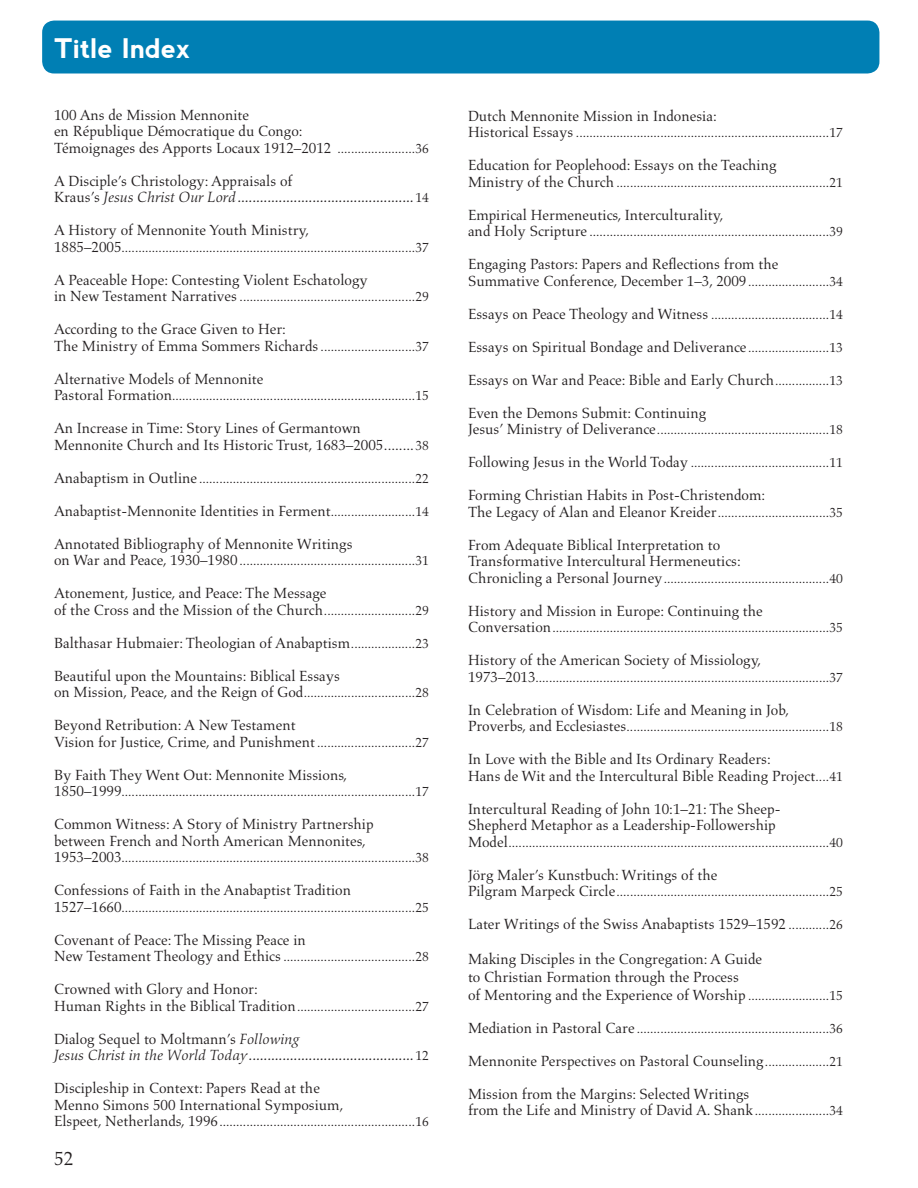
<style>
.page{position:relative;width:918px;height:1188px;background:#fff}
.page>*{position:absolute;margin:0;border:0;box-sizing:border-box;transform-origin:0 0}
.t1{font:700 27px "nevis";color:#fff}
.t2{font:19.5px "Aldus LT Std";color:#231f20}
.t3{font:15px/16.5px "Aldus LT Std";color:#231f20}
.t4{font:italic 15px "Aldus Nova Pro";color:#231f20}
.t5{font:13.5px "Aldus LT Std";color:#231f20}
.s1{font-size:13.5px}
.s2{font-family:"Aldus LT Std";font-style:normal}
.s3{font-family:"Aldus LT Std";font-style:normal;font-size:13.5px}
.s4{font-size:15px}
.s5{font-family:"Aldus Nova Pro";font-style:italic}
</style>
<div class="page">
<div style="left:42px;top:21px;width:837px;height:53px;background:#007fb4;border-radius:12px"></div>
<h1 class="t1" style="left:54px;top:33px;width:138px">Title Index</h1>
<p class="t3" style="left:54px;top:107px;width:377px">100 Ans de Mission Mennonite<br>en République Démocratique du Congo:<br>Témoignages des Apports Locaux 1912–2012 <span class="s1">.......................36</span></p>
<p class="t3" style="left:54px;top:173px;width:240px">A Disciple’s Christology: Appraisals of</p>
<p class="t4" style="left:54px;top:188px;width:376px"><span class="s2">Kraus’s</span> Jesus Christ Our Lord...............................................<span class="s3">14</span></p>
<p class="t3" style="left:54px;top:222px;width:257px">A History of Mennonite Youth Ministry,</p>
<p class="t5" style="left:54px;top:240px;width:377px"><span class="s4">1885–2005</span>.......................................................................................37</p>
<p class="t3" style="left:54px;top:272px;width:315px">A Peaceable Hope: Contesting Violent Eschatology</p>
<p class="t5" style="left:54px;top:289px;width:377px"><span class="s4">in New Testament Narratives</span> ....................................................29</p>
<p class="t3" style="left:54px;top:321px;width:377px">According to the Grace Given to Her:<br>The Ministry of Emma Sommers Richards <span class="s1">............................37</span></p>
<p class="t3" style="left:54px;top:371px;width:211px">Alternative Models of Mennonite</p>
<p class="t5" style="left:54px;top:388px;width:376px"><span class="s4">Pastoral Formation</span>........................................................................15</p>
<p class="t3" style="left:54px;top:420px;width:376px">An Increase in Time: Story Lines of Germantown<br>Mennonite Church and Its Historic Trust, 1683–2005........<span class="s1">38</span></p>
<p class="t5" style="left:54px;top:471px;width:376px"><span class="s4">Anabaptism in Outline</span> ................................................................22</p>
<p class="t3" style="left:54px;top:503px;width:377px">Anabaptist-Mennonite Identities in Ferment<span class="s1">.........................14</span></p>
<p class="t3" style="left:54px;top:536px;width:300px">Annotated Bibliography of Mennonite Writings</p>
<p class="t5" style="left:54px;top:553px;width:376px"><span class="s4">on War and Peace, 1930–1980</span> ....................................................31</p>
<p class="t3" style="left:54px;top:585px;width:376px">Atonement, Justice, and Peace: The Message<br>of the Cross and the Mission of the Church<span class="s1">...........................29</span></p>
<p class="t3" style="left:54px;top:635px;width:376px">Balthasar Hubmaier: Theologian of Anabaptism<span class="s1">...................23</span></p>
<p class="t3" style="left:54px;top:668px;width:287px">Beautiful upon the Mountains: Biblical Essays</p>
<p class="t5" style="left:54px;top:685px;width:377px"><span class="s4">on Mission, Peace, and the Reign of God</span>.................................28</p>
<p class="t3" style="left:54px;top:717px;width:377px">Beyond Retribution: A New Testament<br>Vision for Justice, Crime, and Punishment<span class="s1">.............................27</span></p>
<p class="t3" style="left:54px;top:767px;width:295px">By Faith They Went Out: Mennonite Missions,</p>
<p class="t5" style="left:54px;top:784px;width:377px"><span class="s4">1850–1999</span>.......................................................................................17</p>
<p class="t3" style="left:54px;top:816px;width:321px">Common Witness: A Story of Ministry Partnership between French and North American Mennonites,</p>
<p class="t5" style="left:54px;top:850px;width:377px"><span class="s4">1953–2003</span>.......................................................................................38</p>
<p class="t3" style="left:54px;top:882px;width:299px">Confessions of Faith in the Anabaptist Tradition</p>
<p class="t5" style="left:54px;top:900px;width:377px"><span class="s4">1527–1660</span>.......................................................................................25</p>
<p class="t3" style="left:54px;top:932px;width:253px">Covenant of Peace: The Missing Peace in</p>
<p class="t5" style="left:54px;top:949px;width:376px"><span class="s4">New Testament Theology and Ethics</span> .......................................28</p>
<p class="t3" style="left:54px;top:981px;width:205px">Crowned with Glory and Honor:</p>
<p class="t5" style="left:54px;top:999px;width:376px"><span class="s4">Human Rights in the Biblical Tradition</span>...................................27</p>
<p class="t3" style="left:54px;top:1031px;width:247px">Dialog Sequel to Moltmann’s <span class="s5">Following</span></p>
<p class="t4" style="left:54px;top:1046px;width:376px">Jesus Christ in the World Today ............................................<span class="s3">12</span></p>
<p class="t3" style="left:54px;top:1080px;width:291px">Discipleship in Context: Papers Read at the<br>Menno Simons 500 International Symposium,</p>
<p class="t5" style="left:54px;top:1114px;width:377px"><span class="s4">Elspeet, Netherlands, 1996</span>..........................................................16</p>
<h2 class="t2" style="left:54px;top:1148px;width:21px">52</h2>
<p class="t3" style="left:468px;top:108px;width:250px">Dutch Mennonite Mission in Indonesia:</p>
<p class="t5" style="left:468px;top:125px;width:377px"><span class="s4">Historical Essays</span> ...........................................................................17</p>
<p class="t3" style="left:468px;top:157px;width:310px">Education for Peoplehood: Essays on the Teaching</p>
<p class="t5" style="left:468px;top:175px;width:376px"><span class="s4">Ministry of the Church</span> ...............................................................21</p>
<p class="t3" style="left:468px;top:207px;width:257px">Empirical Hermeneutics, Interculturality,</p>
<p class="t5" style="left:468px;top:224px;width:377px"><span class="s4">and Holy Scripture</span> .......................................................................39</p>
<p class="t3" style="left:468px;top:256px;width:377px">Engaging Pastors: Papers and Reflections from the<br>Summative Conference, December 1–3, 2009<span class="s1">........................34</span></p>
<p class="t5" style="left:468px;top:307px;width:377px"><span class="s4">Essays on Peace Theology and Witness</span> ...................................14</p>
<p class="t3" style="left:468px;top:339px;width:376px">Essays on Spiritual Bondage and Deliverance<span class="s1">........................13</span></p>
<p class="t3" style="left:468px;top:372px;width:377px">Essays on War and Peace: Bible and Early Church<span class="s1">................13</span></p>
<p class="t3" style="left:468px;top:405px;width:240px">Even the Demons Submit: Continuing</p>
<p class="t5" style="left:468px;top:422px;width:377px"><span class="s4">Jesus’ Ministry of Deliverance</span>...................................................18</p>
<p class="t5" style="left:468px;top:455px;width:376px"><span class="s4">Following Jesus in the World Today</span> .........................................11</p>
<p class="t3" style="left:468px;top:487px;width:299px">Forming Christian Habits in Post-Christendom:</p>
<p class="t5" style="left:468px;top:505px;width:376px"><span class="s4">The Legacy of Alan and Eleanor Kreider</span>.................................35</p>
<p class="t3" style="left:468px;top:537px;width:274px">From Adequate Biblical Interpretation to<br>Transformative Intercultural Hermeneutics:</p>
<p class="t5" style="left:468px;top:571px;width:377px"><span class="s4">Chronicling a Personal Journey</span>.................................................40</p>
<p class="t3" style="left:468px;top:603px;width:296px">History and Mission in Europe: Continuing the</p>
<p class="t5" style="left:468px;top:620px;width:377px"><span class="s4">Conversation</span>..................................................................................35</p>
<p class="t3" style="left:468px;top:652px;width:295px">History of the American Society of Missiology,</p>
<p class="t5" style="left:468px;top:670px;width:377px"><span class="s4">1973–2013</span>.......................................................................................37</p>
<p class="t3" style="left:468px;top:702px;width:323px">In Celebration of Wisdom: Life and Meaning in Job,</p>
<p class="t5" style="left:468px;top:719px;width:376px"><span class="s4">Proverbs, and Ecclesiastes</span>............................................................18</p>
<p class="t3" style="left:468px;top:751px;width:376px">In Love with the Bible and Its Ordinary Readers:<br>Hans de Wit and the Intercultural Bible Reading Project<span class="s1">....41</span></p>
<p class="t3" style="left:468px;top:801px;width:314px">Intercultural Reading of John 10:1–21: The Sheep-<br>Shepherd Metaphor as a Leadership-Followership</p>
<p class="t5" style="left:468px;top:835px;width:377px"><span class="s4">Model</span>...............................................................................................40</p>
<p class="t3" style="left:468px;top:867px;width:251px">Jörg Maler’s Kunstbuch: Writings of the</p>
<p class="t5" style="left:468px;top:884px;width:377px"><span class="s4">Pilgram Marpeck Circle</span>...............................................................25</p>
<p class="t3" style="left:468px;top:916px;width:376px">Later Writings of the Swiss Anabaptists 1529–1592 <span class="s1">............26</span></p>
<p class="t3" style="left:468px;top:950px;width:376px;line-height:18px">Making Disciples in the Congregation: A Guide<br>to Christian Formation through the Process<br>of Mentoring and the Experience of Worship <span class="s1">........................15</span></p>
<p class="t5" style="left:468px;top:1021px;width:376px"><span class="s4">Mediation in Pastoral Care</span> .........................................................36</p>
<p class="t3" style="left:468px;top:1053px;width:376px">Mennonite Perspectives on Pastoral Counseling<span class="s1">...................21</span></p>
<p class="t3" style="left:468px;top:1086px;width:376px">Mission from the Margins: Selected Writings<br>from the Life and Ministry of David A. Shank <span class="s1">......................34</span></p>
</div>
